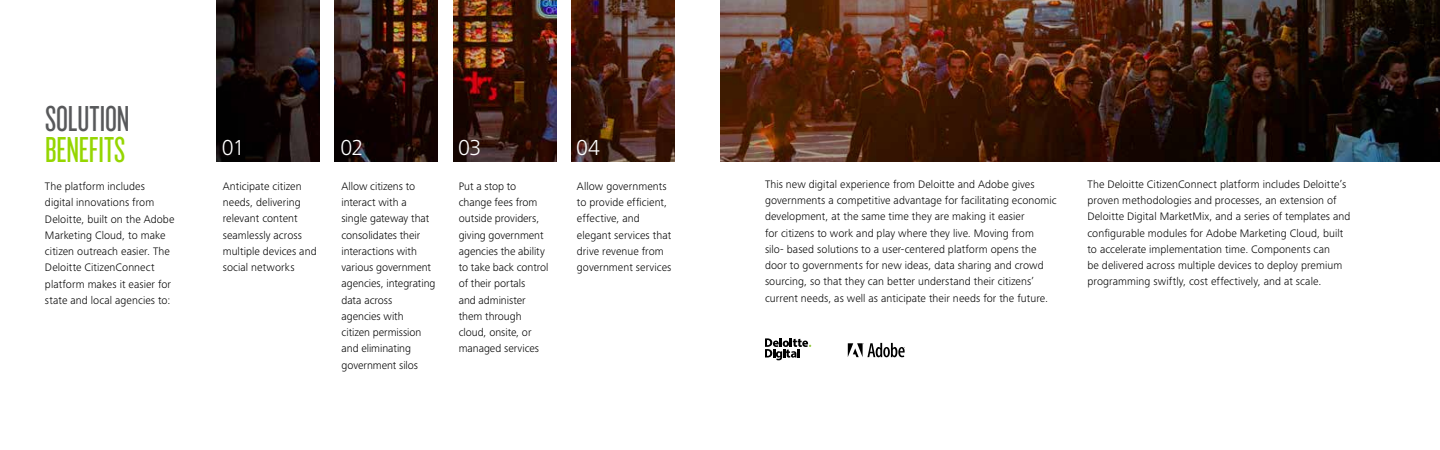
<style>
.page{position:relative;width:1440px;height:450px;background:#fff}
.page>*{position:absolute;margin:0;border:0;box-sizing:border-box;transform-origin:0 0}
.t1{font:37.5px "Knockout HTF27 Junior Bantamwt";color:#58595b}
.t2{font:37.5px "Knockout HTF27 Junior Bantamwt";color:#95d600}
.t3{font:300 22.5px "Frutiger Next Pro";letter-spacing:-.025em;color:#fff}
.t4{font:300 11.25px/16.2px "Frutiger Next Pro";letter-spacing:.005em;color:#000}
</style>
<div class="page">
<img style="left:720px;top:0;width:720px;height:161px">
<img style="left:572px;top:0;width:103px;height:161px">
<img style="left:454px;top:0;width:102px;height:161px">
<img style="left:335px;top:0;width:102px;height:161px">
<img style="left:217px;top:0;width:103px;height:161px">
<svg style="left:765px;top:338px;width:46px;height:22px"></svg>
<svg style="left:848px;top:343px;width:57px;height:14px"></svg>
<h1 class="t1" style="left:45px;top:100px;width:86px">SOLUTION</h1>
<h1 class="t2" style="left:45px;top:131px;width:82px">BENEFITS</h1>
<p class="t4" style="left:45px;top:178px;width:131px">The platform includes digital innovations from<br>Deloitte, built on the Adobe<br>Marketing Cloud, to make citizen outreach easier. The<br>Deloitte CitizenConnect platform makes it easier for state and local agencies to:</p>
<h2 class="t3" style="left:222px;top:135px;width:24px">01</h2>
<h2 class="t3" style="left:340px;top:135px;width:25px">02</h2>
<h2 class="t3" style="left:458px;top:135px;width:25px">03</h2>
<h2 class="t3" style="left:576px;top:135px;width:26px">04</h2>
<p class="t4" style="left:342px;top:178px;width:96px">Allow citizens to interact with a<br>single gateway that consolidates their interactions with various government agencies, integrating data across<br>agencies with<br>citizen permission and eliminating government silos</p>
<p class="t4" style="left:459px;top:178px;width:91px">Put a stop to change fees from outside providers, giving government agencies the ability to take back control of their portals<br>and administer them through cloud, onsite, or managed services</p>
<p class="t4" style="left:577px;top:178px;width:96px">Allow governments to provide efficient, effective, and elegant services that drive revenue from government services</p>
<p class="t4" style="left:765px;top:176px;width:293px">This new digital experience from Deloitte and Adobe gives governments a competitive advantage for facilitating economic development, at the same time they are making it easier<br>for citizens to work and play where they live. Moving from<br>silo- based solutions to a user-centered platform opens the door to governments for new ideas, data sharing and crowd sourcing, so that they can better understand their citizens’ current needs, as well as anticipate their needs for the future.</p>
<p class="t4" style="left:1088px;top:176px;width:264px">The Deloitte CitizenConnect platform includes Deloitte’s proven methodologies and processes, an extension of Deloitte Digital MarketMix, and a series of templates and configurable modules for Adobe Marketing Cloud, built to accelerate implementation time. Components can<br>be delivered across multiple devices to deploy premium programming swiftly, cost effectively, and at scale.</p>
<p class="t4" style="left:223px;top:178px;width:95px">Anticipate citizen needs, delivering relevant content seamlessly across multiple devices and social networks</p>
</div>
